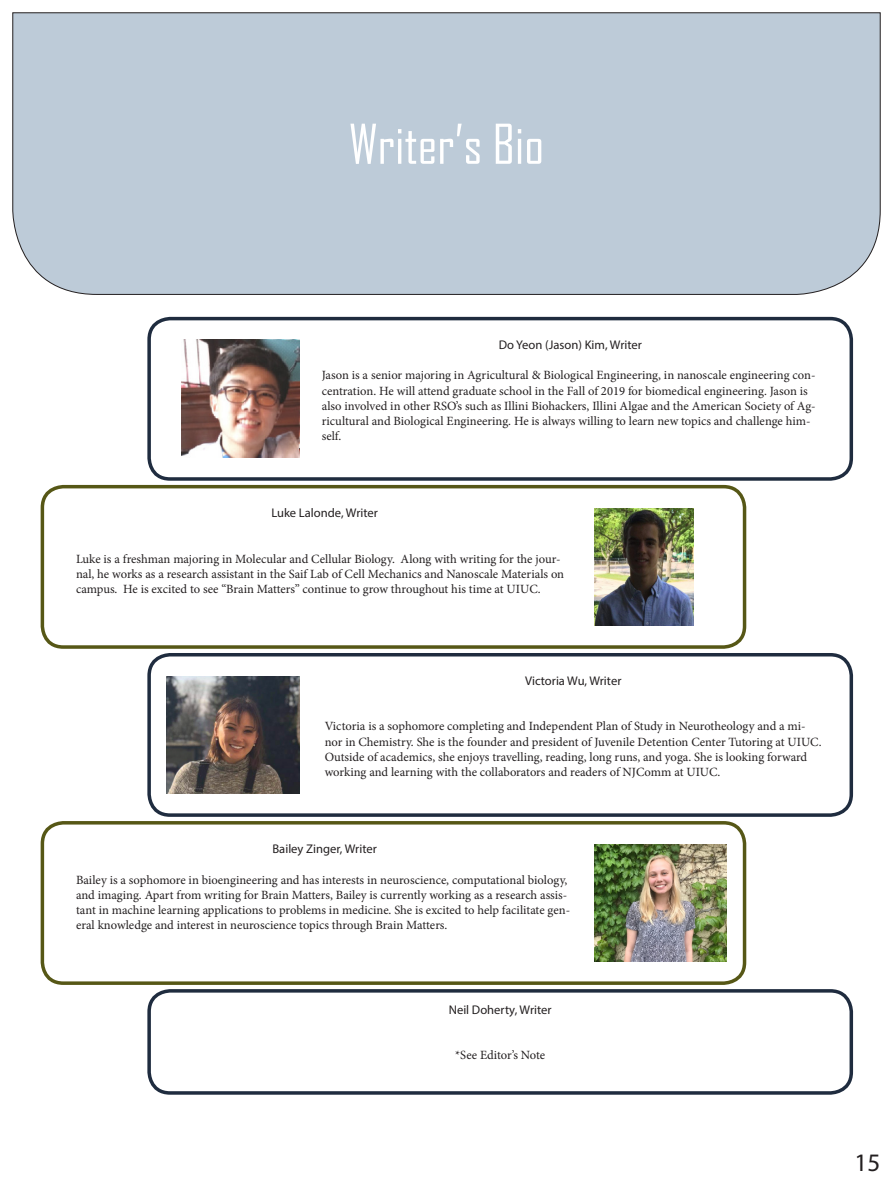
<style>
.page{position:relative;width:893px;height:1191px;background:#fff}
.page>*{position:absolute;margin:0;border:0;box-sizing:border-box;transform-origin:0 0}
.t1{font:52.5px "Agency FB";color:#fff}
.t2{font:25.2px "Myriad Pro";color:#231f20}
.t3{font:12.6px/15.1px "Minion Pro";color:#231f20}
.t4{font:12.6px "Myriad Pro";color:#231f20}
</style>
<div class="page">
<div style="left:12px;top:12px;width:868px;height:283px;background:#bdcbd8"></div>
<div style="left:147px;top:317px;width:706px;height:164px;border:4px solid #1f2c3f;border-radius:21px"></div>
<div style="left:41px;top:485px;width:705px;height:164px;border:4px solid #565716;border-radius:21px"></div>
<div style="left:41px;top:821px;width:705px;height:164px;border:4px solid #565716;border-radius:21px"></div>
<div style="left:147px;top:653px;width:706px;height:164px;border:4px solid #1f2c3f;border-radius:21px"></div>
<div style="left:147px;top:989px;width:706px;height:105px;border:4px solid #1f2c3f;border-radius:21px"></div>
<img style="left:181px;top:340px;width:118px;height:117px">
<img style="left:594px;top:508px;width:99px;height:117px">
<img style="left:167px;top:676px;width:132px;height:117px">
<img style="left:594px;top:844px;width:133px;height:117px">
<p class="t1" style="left:349px;top:112px;width:197px">Writer’s Bio</p>
<p class="t4" style="left:499px;top:337px;width:145px">Do Yeon (Jason) Kim, Writer</p>
<p class="t3" style="left:322px;top:368px;width:495px">Jason is a senior majoring in Agricultural &amp; Biological Engineering, in nanoscale engineering con&shy;centration. He will attend graduate school in the Fall of 2019 for biomedical engineering. Jason is also involved in other RSO’s such as Illini Biohackers, Illini Algae and the American Society of Ag&shy;ricultural and Biological Engineering. He is always willing to learn new topics and challenge him&shy;self.</p>
<p class="t4" style="left:271px;top:505px;width:108px">Luke Lalonde, Writer</p>
<p class="t3" style="left:76px;top:551px;width:490px">Luke is a freshman majoring in Molecular and Cellular Biology. Along with writing for the jour&shy;nal, he works as a research assistant in the Saif Lab of Cell Mechanics and Nanoscale Materials on campus. He is excited to see “Brain Matters” continue to grow throughout his time at UIUC.</p>
<p class="t4" style="left:525px;top:673px;width:98px">Victoria Wu, Writer</p>
<p class="t3" style="left:325px;top:719px;width:498px">Victoria is a sophomore completing and Independent Plan of Study in Neurotheology and a mi&shy;nor in Chemistry. She is the founder and president of Juvenile Detention Center Tutoring at UIUC.<br>Outside of academics, she enjoys travelling, reading, long runs, and yoga. She is looking forward working and learning with the collaborators and readers of NJComm at UIUC.</p>
<p class="t4" style="left:272px;top:841px;width:106px">Bailey Zinger, Writer</p>
<p class="t3" style="left:76px;top:872px;width:496px">Bailey is a sophomore in bioengineering and has interests in neuroscience, computational biology, and imaging. Apart from writing for Brain Matters, Bailey is currently working as a research assis&shy;tant in machine learning applications to problems in medicine. She is excited to help facilitate gen&shy;eral knowledge and interest in neuroscience topics through Brain Matters.</p>
<p class="t4" style="left:449px;top:1002px;width:104px">Neil Doherty, Writer</p>
<p class="t3" style="left:455px;top:1048px;width:92px">*See Editor’s Note</p>
<h2 class="t2" style="left:854px;top:1146px;width:27px">15</h2>
</div>
